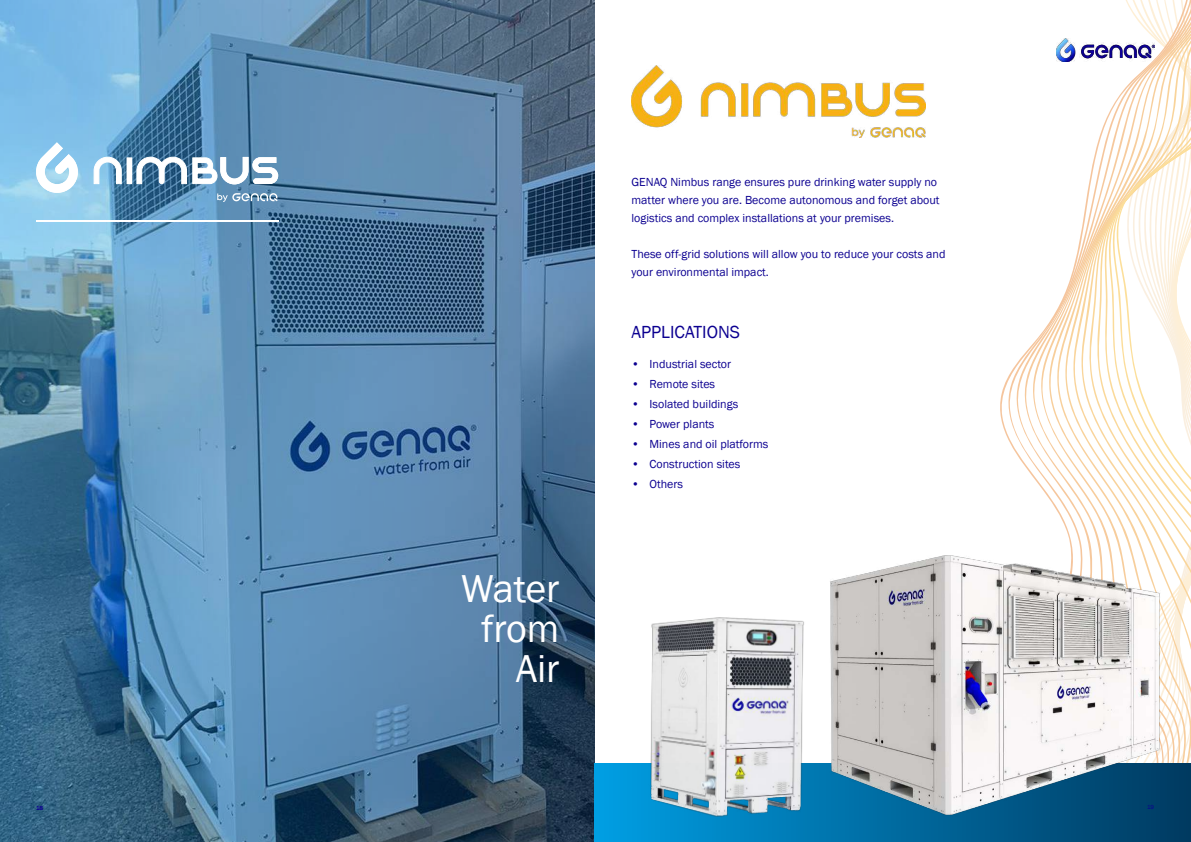
<style>
.page{position:relative;width:1191px;height:842px;background:#fff}
.page>*{position:absolute;margin:0;border:0;box-sizing:border-box;transform-origin:0 0}
.t1{font:40px/40px "Franklin Gothic";color:#fff;text-align:right}
.t2{font:18px "Franklin Gothic";color:#0c0091}
.t3{font:12px/18px "Franklin Gothic";color:#0c0091}
.t4{font:6px "Franklin Gothic";color:#0c0091}
.t5{font:700 6px "Montserrat";color:#0c0091}
</style>
<div class="page">
<img style="left:0;top:0;width:594px;height:842px">
<hr style="left:36px;top:221px;width:242px;height:1px;background:#fff">
<svg style="left:34px;top:142px;width:46px;height:51px"></svg>
<svg style="left:93px;top:156px;width:29px;height:29px"></svg>
<div style="left:127px;top:158px;width:5px;height:26px;background:#fff"></div>
<svg style="left:136px;top:156px;width:142px;height:29px"></svg>
<svg style="left:217px;top:193px;width:60px;height:9px"></svg>
<img style="left:631px;top:65px;width:294px;height:72px">
<svg style="left:1049px;top:47px;width:8px;height:464px"></svg>
<svg style="left:1057px;top:38px;width:8px;height:488px"></svg>
<svg style="left:1065px;top:38px;width:8px;height:500px"></svg>
<svg style="left:1073px;top:43px;width:8px;height:495px"></svg>
<svg style="left:1081px;top:43px;width:8px;height:495px"></svg>
<svg style="left:1089px;top:44px;width:8px;height:494px"></svg>
<svg style="left:1097px;top:42px;width:7px;height:496px"></svg>
<svg style="left:1104px;top:45px;width:5px;height:493px"></svg>
<svg style="left:1109px;top:46px;width:3px;height:481px"></svg>
<svg style="left:1112px;top:44px;width:4px;height:494px"></svg>
<svg style="left:1116px;top:0;width:74px;height:764px"></svg>
<svg style="left:594px;top:764px;width:596px;height:78px;background:#0093d5"></svg>
<img style="left:631px;top:617px;width:188px;height:218px">
<img style="left:819px;top:538px;width:370px;height:304px">
<p class="t3" style="left:631px;top:173px;width:310px">GENAQ Nimbus range ensures pure drinking water supply no matter where you are. Become autonomous and forget about logistics and complex installations at your premises.</p>
<p class="t3" style="left:631px;top:245px;width:315px">These off-grid solutions will allow you to reduce your costs and your environmental impact.</p>
<h1 class="t1" style="left:461px;top:570px;width:100px">Water from<br>Air</h1>
<h2 class="t2" style="left:631px;top:321px;width:110px">APPLICATIONS</h2>
<p class="t3" style="left:631px;top:355px;width:101px">• Industrial sector</p>
<p class="t3" style="left:631px;top:375px;width:85px">• Remote sites</p>
<p class="t3" style="left:631px;top:395px;width:108px">• Isolated buildings</p>
<p class="t3" style="left:631px;top:415px;width:84px">• Power plants</p>
<p class="t3" style="left:631px;top:435px;width:138px">• Mines and oil platforms</p>
<p class="t3" style="left:631px;top:455px;width:110px">• Construction sites</p>
<p class="t3" style="left:631px;top:475px;width:53px">• Others</p>
<p class="t4" style="left:1147px;top:803px;width:8px">19</p>
<p class="t4" style="left:36px;top:804px;width:8px">18</p>
<p class="t5" style="left:1148px;top:805px;width:8px">19</p>
<p class="t4" style="left:1148px;top:804px;width:8px">19</p>
</div>
